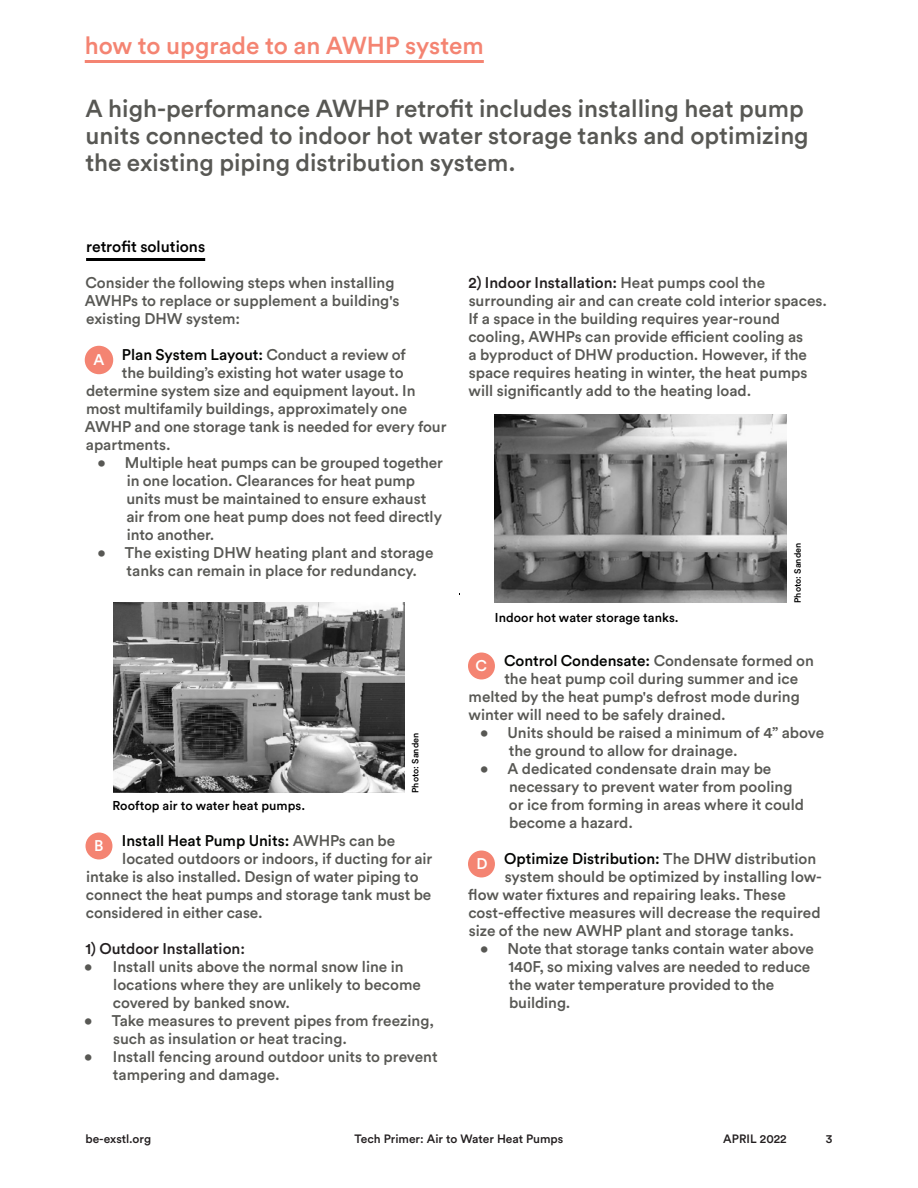
<style>
.page{position:relative;width:918px;height:1188px;background:#fff}
.page>*{position:absolute;margin:0;border:0;box-sizing:border-box;transform-origin:0 0}
.Circular_16_25_18{font:500 24.3px/27px "Circular Std";color:#585854}
.Circular__Slug__16_2{font:500 24.3px "Circular Std";color:#f48472}
.Circular_10_5_Slug{font:500 15.75px "Circular Std";color:#000}
.Circular_10_5_12{font:500 15.3px/18px "Circular Std";color:#585854}
.Circular_10_5_12-2{font:500 15.3px "Circular Std";color:#040503}
.Circular_10_5_12-3{font:500 15.3px "Circular Std";color:#231f20}
.t1{font:500 15.3px "Circular Std";color:#fff}
.Circular_8_5_10{font:500 12.75px "Circular Std";letter-spacing:.005em;color:#000}
.t2{font:500 12px "Circular Std";color:#231f20}
.Circular_8_5_10-2{font:500 9px "Circular Std";letter-spacing:.005em;color:#000}
.s1{color:#585854}
.s2{color:#231f20}
</style>
<div class="page">
<hr style="left:86px;top:258px;width:119px;height:3px;background:#000">
<hr style="left:85px;top:60px;width:399px;height:3px;background:#f48472">
<div style="left:86px;top:347px;width:26px;height:26px;background:#f48472;border-radius:50%"></div>
<div style="left:85px;top:346px;width:28px;height:28px;border:2px solid #f48472;border-radius:50%"></div>
<div style="left:86px;top:833px;width:26px;height:26px;background:#f48472;border-radius:50%"></div>
<div style="left:468px;top:653px;width:27px;height:26px;background:#f48472;border-radius:50%"></div>
<div style="left:468px;top:851px;width:27px;height:26px;background:#f48472;border-radius:50%"></div>
<img style="left:113px;top:603px;width:292px;height:190px">
<img style="left:495px;top:414px;width:292px;height:189px">
<p class="Circular__Slug__16_2" style="left:85px;top:30px;width:401px">how to upgrade to an AWHP system</p>
<p class="Circular_16_25_18" style="left:86px;top:94px;width:725px">A high-performance AWHP retrofit includes installing heat pump units connected to indoor hot water storage tanks and optimizing the existing piping distribution system.</p>
<p class="Circular_10_5_Slug" style="left:86px;top:237px;width:121px">retrofit solutions</p>
<p class="Circular_10_5_12" style="left:85px;top:273px;width:316px">Consider the following steps when installing<br>AWHPs to replace or supplement a building's existing DHW system:</p>
<p class="Circular_10_5_12-2" style="left:122px;top:345px;width:286px">Plan System Layout: <span class="s1">Conduct a review of</span></p>
<p class="Circular_10_5_12" style="left:122px;top:363px;width:283px">the building’s existing hot water usage to</p>
<p class="Circular_10_5_12" style="left:86px;top:381px;width:331px">determine system size and equipment layout. In</p>
<p class="Circular_10_5_12" style="left:86px;top:399px;width:323px">most multifamily buildings, approximately one</p>
<p class="Circular_10_5_12" style="left:85px;top:417px;width:363px">AWHP and one storage tank is needed for every four</p>
<p class="Circular_10_5_12" style="left:86px;top:435px;width:86px">apartments.</p>
<p class="Circular_10_5_12" style="left:126px;top:453px;width:318px;text-indent:-29px">• Multiple heat pumps can be grouped together in one location. Clearances for heat pump units must be maintained to ensure exhaust air from one heat pump does not feed directly into another.</p>
<p class="Circular_10_5_12" style="left:126px;top:543px;width:308px;text-indent:-29px">• The existing DHW heating plant and storage tanks can remain in place for redundancy.</p>
<p class="t1" style="left:94px;top:350px;width:12px">A</p>
<p class="Circular_8_5_10" style="left:112px;top:798px;width:194px">Rooftop air to water heat pumps.</p>
<p class="Circular_8_5_10-2" style="left:410px;top:793px;width:62px;rotate:-90deg">Photo: Sanden</p>
<p class="Circular_10_5_12-2" style="left:122px;top:831px;width:275px">Install Heat Pump Units: <span class="s1">AWHPs can be</span></p>
<p class="Circular_10_5_12" style="left:122px;top:849px;width:312px">located outdoors or indoors, if ducting for air</p>
<p class="Circular_10_5_12" style="left:86px;top:867px;width:334px">intake is also installed. Design of water piping to</p>
<p class="Circular_10_5_12" style="left:86px;top:885px;width:347px">connect the heat pumps and storage tank must be</p>
<p class="Circular_10_5_12" style="left:86px;top:903px;width:178px">considered in either case.</p>
<p class="Circular_10_5_12-3" style="left:85px;top:939px;width:161px">1) Outdoor Installation:</p>
<p class="Circular_10_5_12" style="left:113px;top:957px;width:310px;text-indent:-29px">• Install units above the normal snow line in locations where they are unlikely to become covered by banked snow.</p>
<p class="Circular_10_5_12" style="left:113px;top:1011px;width:322px;text-indent:-29px">• Take measures to prevent pipes from freezing, such as insulation or heat tracing.</p>
<p class="Circular_10_5_12" style="left:113px;top:1047px;width:326px;text-indent:-29px">• Install fencing around outdoor units to prevent tampering and damage.</p>
<p class="t1" style="left:94px;top:836px;width:11px">B</p>
<p class="Circular_10_5_12" style="left:468px;top:273px;width:360px"><span class="s2">2) Indoor Installation:</span> Heat pumps cool the surrounding air and can create cold interior spaces.<br>If a space in the building requires year-round cooling, AWHPs can provide efficient cooling as<br>a byproduct of DHW production. However, if the space requires heating in winter, the heat pumps will significantly add to the heating load.</p>
<p class="Circular_8_5_10" style="left:495px;top:609px;width:185px">Indoor hot water storage tanks.</p>
<p class="Circular_8_5_10-2" style="left:792px;top:603px;width:62px;rotate:-90deg">Photo: Sanden</p>
<p class="Circular_10_5_12-2" style="left:504px;top:651px;width:311px">Control Condensate: <span class="s1">Condensate formed on</span></p>
<p class="Circular_10_5_12" style="left:504px;top:669px;width:295px">the heat pump coil during summer and ice</p>
<p class="Circular_10_5_12" style="left:469px;top:687px;width:333px">melted by the heat pump's defrost mode during</p>
<p class="Circular_10_5_12" style="left:469px;top:705px;width:259px">winter will need to be safely drained.</p>
<p class="Circular_10_5_12" style="left:509px;top:723px;width:317px;text-indent:-29px">• Units should be raised a minimum of 4” above the ground to allow for drainage.</p>
<p class="Circular_10_5_12" style="left:509px;top:759px;width:297px;text-indent:-29px">• A dedicated condensate drain may be necessary to prevent water from pooling or ice from forming in areas where it could become a hazard.</p>
<p class="Circular_10_5_12-2" style="left:504px;top:849px;width:314px">Optimize Distribution: <span class="s1">The DHW distribution</span></p>
<p class="Circular_10_5_12" style="left:505px;top:867px;width:319px">system should be optimized by installing low-</p>
<p class="Circular_10_5_12" style="left:468px;top:885px;width:319px">flow water fixtures and repairing leaks. These</p>
<p class="Circular_10_5_12" style="left:468px;top:903px;width:354px">cost-effective measures will decrease the required</p>
<p class="Circular_10_5_12" style="left:469px;top:921px;width:327px">size of the new AWHP plant and storage tanks.</p>
<p class="Circular_10_5_12" style="left:508px;top:939px;width:307px;text-indent:-28px">• Note that storage tanks contain water above 140F, so mixing valves are needed to reduce the water temperature provided to the building.</p>
<p class="t1" style="left:476px;top:656px;width:13px">C</p>
<p class="t1" style="left:477px;top:854px;width:13px">D</p>
<p class="t2" style="left:85px;top:1131px;width:67px">be-exstl.org</p>
<p class="t2" style="left:355px;top:1131px;width:210px">Tech Primer: Air to Water Heat Pumps</p>
<p class="t2" style="left:723px;top:1131px;width:65px">APRIL 2022</p>
<p class="t2" style="left:826px;top:1131px;width:8px">3</p>
</div>
